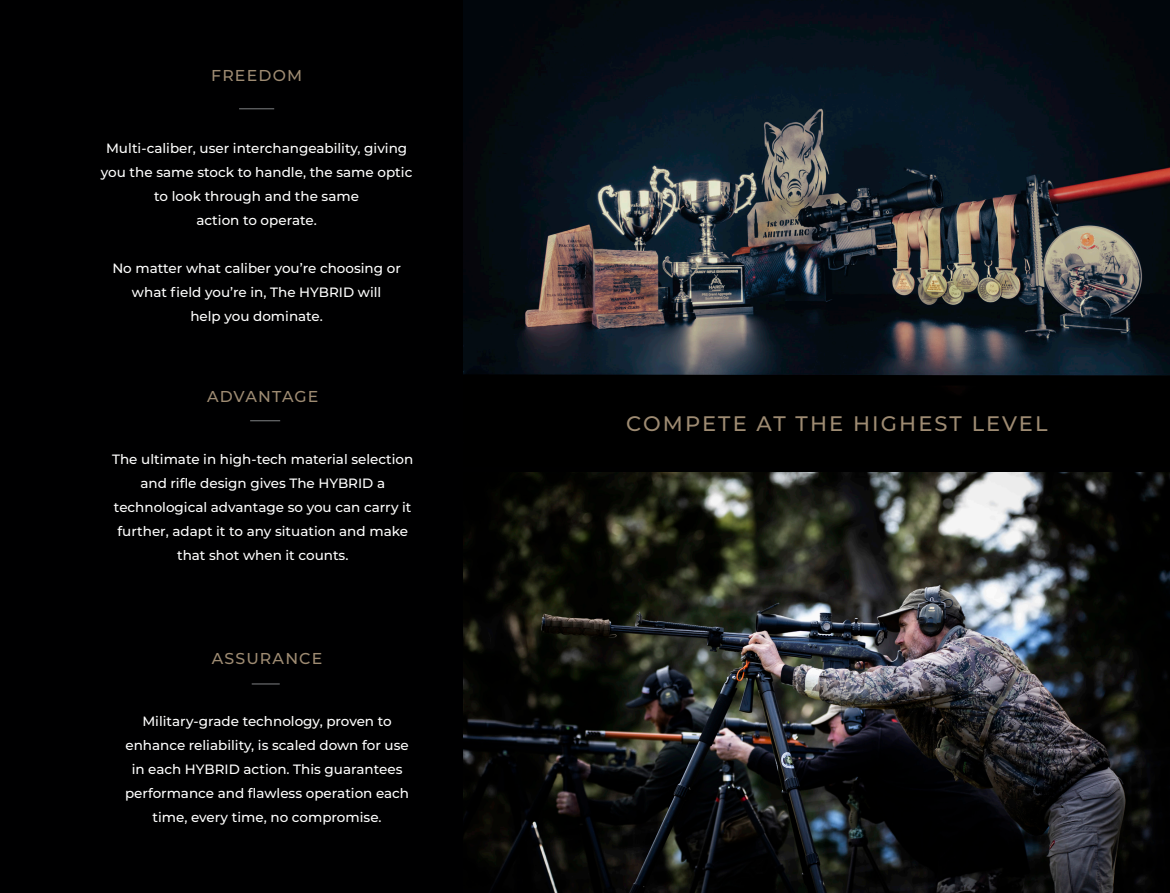
<style>
.page{position:relative;width:1170px;height:893px;background:#fff}
.page>*{position:absolute;margin:0;border:0;box-sizing:border-box;transform-origin:0 0}
.t1{font:500 21px "Montserrat";letter-spacing:.1em;color:#9e8b72}
.t2{font:500 15.75px "Montserrat";letter-spacing:.075em;color:#9e8b72}
.t3{font:500 13.5px/24px "Montserrat";color:#fff;text-align:center}
</style>
<div class="page">
<div style="left:0;top:0;width:1169px;height:893px;background:#000001"></div>
<hr style="left:250px;top:420px;width:30px;height:1px;background:#808285">
<svg style="left:252px;top:684px;width:28px;height:1px"></svg>
<img style="left:463px;top:0;width:706px;height:388px">
<img style="left:463px;top:472px;width:706px;height:421px">
<hr style="left:239px;top:108px;width:35px;height:1px;background:#808285">
<p class="t2" style="left:211px;top:65px;width:92px">FREEDOM</p>
<p class="t3" style="left:101px;top:136px;width:313px">Multi-caliber, user interchangeability, giving you the same stock to handle, the same optic to look through and the same</p>
<p class="t3" style="left:196px;top:208px;width:122px">action to operate.</p>
<p class="t3" style="left:112px;top:256px;width:290px">No matter what caliber you’re choosing or what field you’re in, The HYBRID will</p>
<p class="t3" style="left:190px;top:304px;width:134px">help you dominate.</p>
<p class="t2" style="left:207px;top:385px;width:113px">ADVANTAGE</p>
<p class="t3" style="left:112px;top:446px;width:303px">The ultimate in high-tech material selection and rifle design gives The HYBRID a technological advantage so you can carry it further, adapt it to any situation and make</p>
<p class="t3" style="left:177px;top:542px;width:173px">that shot when it counts.</p>
<p class="t2" style="left:212px;top:647px;width:112px">ASSURANCE</p>
<p class="t3" style="left:125px;top:708px;width:285px">Military-grade technology, proven to enhance reliability, is scaled down for use in each HYBRID action. This guarantees performance and flawless operation each time, every time, no compromise.</p>
<p class="t1" style="left:626px;top:409px;width:423px">COMPETE AT THE HIGHEST LEVEL</p>
</div>
